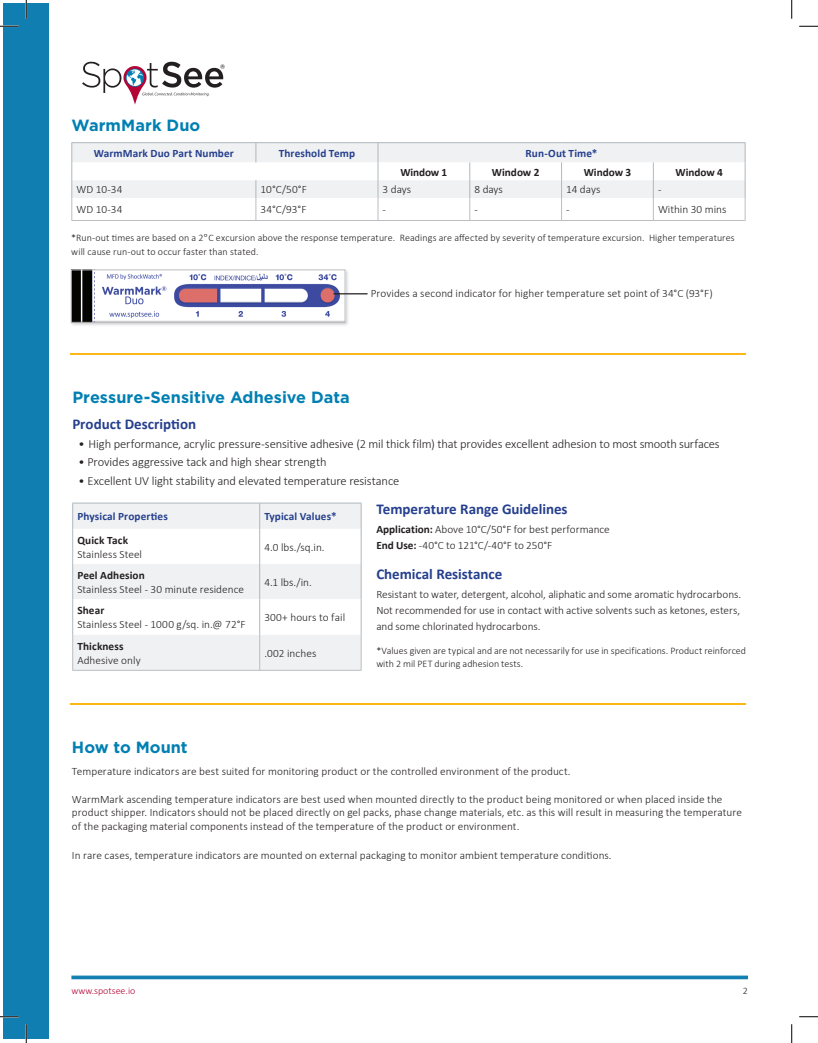
<style>
.page{position:relative;width:818px;height:1043px;background:#fff}
.page>*{position:absolute;margin:0;border:0;box-sizing:border-box;transform-origin:0 0}
.t1{font:700 16.25px "Gotham";color:#007fb2}
.t2{font:700 15px "Calibri";color:#253f8e}
.t3{font:300 12.5px "Calibri";letter-spacing:-.01em;color:#231f20}
.t4{font:300 11.25px/16.2px "Calibri";letter-spacing:.005em;color:#231f20}
.t5{font:700 11.25px "Calibri";letter-spacing:.01em;color:#253f8e}
.t6{font:700 11.25px "Calibri";letter-spacing:.005em;color:#231f20}
.t7{font:300 10px/13.8px "Calibri";letter-spacing:.005em;color:#231f20}
.t8{font:300 10px "Calibri";color:#b50536}
.s1{font-family:"Gotham"}
.s2{font-weight:700}
</style>
<div class="page">
<svg style="left:71px;top:975px;width:677px;height:4px;background:#3692bc"></svg>
<div style="left:4px;top:4px;width:45px;height:1035px;background:#117eb1"></div>
<svg style="left:82px;top:62px;width:143px;height:43px"></svg>
<hr style="left:71px;top:142px;width:185px;height:1px;background:#aeb8be">
<hr style="left:256px;top:142px;width:122px;height:1px;background:#aeb8be">
<hr style="left:378px;top:142px;width:91px;height:1px;background:#aeb8be">
<hr style="left:469px;top:142px;width:92px;height:1px;background:#aeb8be">
<hr style="left:561px;top:142px;width:92px;height:1px;background:#aeb8be">
<hr style="left:653px;top:142px;width:92px;height:1px;background:#aeb8be">
<svg style="left:71px;top:143px;width:674px;height:77px"></svg>
<hr style="left:71px;top:220px;width:185px;height:1px;background:#bcbdc0">
<hr style="left:256px;top:220px;width:122px;height:1px;background:#bcbdc0">
<hr style="left:378px;top:220px;width:91px;height:1px;background:#bcbdc0">
<hr style="left:469px;top:220px;width:92px;height:1px;background:#bcbdc0">
<hr style="left:561px;top:220px;width:92px;height:1px;background:#bcbdc0">
<hr style="left:653px;top:220px;width:92px;height:1px;background:#bcbdc0">
<div style="left:70px;top:269px;width:280px;height:58px;background:#bcbdc0;opacity:.75"></div>
<img style="left:73px;top:272px;width:270px;height:48px">
<div style="left:71px;top:270px;width:274px;height:52px;border:1px solid #bcbdc0"></div>
<hr style="left:333px;top:293px;width:34px;height:1px;background:#231f20">
<hr style="left:71px;top:353px;width:675px;height:2px;background:#fcb814">
<div style="left:73px;top:634px;width:288px;height:36px;background:#f0f1f2"></div>
<svg style="left:72px;top:503px;width:290px;height:131px"></svg>
<hr style="left:72px;top:529px;width:1px;height:35px;background:#aeb8be">
<hr style="left:259px;top:529px;width:1px;height:35px;background:#aeb8be">
<hr style="left:361px;top:529px;width:1px;height:35px;background:#aeb8be">
<hr style="left:72px;top:564px;width:1px;height:35px;background:#aeb8be">
<hr style="left:259px;top:564px;width:1px;height:35px;background:#aeb8be">
<hr style="left:361px;top:564px;width:1px;height:35px;background:#aeb8be">
<hr style="left:72px;top:634px;width:1px;height:36px;background:#bcbdc0">
<hr style="left:259px;top:634px;width:1px;height:36px;background:#bcbdc0">
<hr style="left:361px;top:634px;width:1px;height:36px;background:#bcbdc0">
<hr style="left:72px;top:670px;width:188px;height:1px;background:#bcbdc0">
<hr style="left:260px;top:670px;width:101px;height:1px;background:#bcbdc0">
<hr style="left:72px;top:599px;width:1px;height:35px;background:#aeb8be">
<hr style="left:259px;top:599px;width:1px;height:35px;background:#aeb8be">
<hr style="left:361px;top:599px;width:1px;height:35px;background:#aeb8be">
<hr style="left:71px;top:703px;width:675px;height:2px;background:#fcb814">
<svg style="left:0;top:25px;width:19px;height:2px"></svg>
<svg style="left:799px;top:25px;width:19px;height:2px"></svg>
<svg style="left:0;top:1015px;width:19px;height:2px"></svg>
<svg style="left:799px;top:1016px;width:19px;height:1px"></svg>
<svg style="left:25px;top:0;width:2px;height:19px"></svg>
<svg style="left:25px;top:1024px;width:2px;height:18px"></svg>
<svg style="left:791px;top:0;width:1px;height:19px"></svg>
<svg style="left:791px;top:1024px;width:1px;height:18px"></svg>
<h1 class="t1" style="left:71px;top:116px;width:130px">WarmMark Duo</h1>
<p class="t5" style="left:94px;top:146px;width:142px">WarmMark Duo Part Number</p>
<p class="t5" style="left:279px;top:146px;width:78px">Threshold Temp</p>
<p class="t5" style="left:525px;top:146px;width:73px">Run-Out Time*</p>
<p class="t6" style="left:400px;top:165px;width:48px">Window 1</p>
<p class="t6" style="left:492px;top:165px;width:49px">Window 2</p>
<p class="t6" style="left:583px;top:165px;width:49px">Window 3</p>
<p class="t6" style="left:675px;top:165px;width:49px">Window 4</p>
<p class="t4" style="left:76px;top:181px;width:48px">WD 10-34</p>
<p class="t4" style="left:260px;top:181px;width:48px">10°C/50°F</p>
<p class="t4" style="left:382px;top:181px;width:30px">3 days</p>
<p class="t4" style="left:474px;top:181px;width:30px">8 days</p>
<p class="t4" style="left:566px;top:181px;width:36px">14 days</p>
<p class="t4" style="left:658px;top:181px;width:5px">-</p>
<p class="t4" style="left:76px;top:201px;width:48px">WD 10-34</p>
<p class="t4" style="left:260px;top:201px;width:48px">34°C/93°F</p>
<p class="t4" style="left:382px;top:201px;width:5px">-</p>
<p class="t4" style="left:474px;top:201px;width:5px">-</p>
<p class="t4" style="left:566px;top:201px;width:5px">-</p>
<p class="t4" style="left:658px;top:201px;width:70px">Within 30 mins</p>
<p class="t7" style="left:71px;top:230px;width:665px">*Run-out times are based on a 2<span class="s1">°</span>C excursion above the response temperature. Readings are affected by severity of temperature excursion. Higher temperatures will cause run-out to occur faster than stated.</p>
<p class="t4" style="left:371px;top:285px;width:343px">Provides a second indicator for higher temperature set point of 34°C (93°F)</p>
<h1 class="t1" style="left:72px;top:387px;width:279px">Pressure-Sensitive Adhesive Data</h1>
<h2 class="t2" style="left:72px;top:414px;width:125px">Product Description</h2>
<p class="t3" style="left:79px;top:436px;width:642px">• High performance, acrylic pressure-sensitive adhesive (2 mil thick film) that provides excellent adhesion to most smooth surfaces</p>
<p class="t3" style="left:79px;top:454px;width:249px">• Provides aggressive tack and high shear strength</p>
<p class="t3" style="left:79px;top:473px;width:322px">• Excellent UV light stability and elevated temperature resistance</p>
<p class="t5" style="left:77px;top:509px;width:92px">Physical Properties</p>
<p class="t5" style="left:264px;top:509px;width:74px">Typical Values*</p>
<p class="t6" style="left:77px;top:533px;width:52px">Quick Tack</p>
<p class="t4" style="left:77px;top:545px;width:66px">Stainless Steel</p>
<h2 class="t2" style="left:376px;top:499px;width:193px">Temperature Range Guidelines</h2>
<p class="t4" style="left:376px;top:520px;width:235px"><span class="s2">Application:</span> Above 10°C/50°F for best performance<br><span class="s2">End Use:</span> -40°C to 121°C/-40°F to 250°F</p>
<h2 class="t2" style="left:376px;top:564px;width:127px">Chemical Resistance</h2>
<p class="t4" style="left:376px;top:585px;width:366px;text-align:justify">Resistant to water, detergent, alcohol, aliphatic and some aromatic hydrocarbons.<br>Not recommended for use in contact with active solvents such as ketones, esters, and some chlorinated hydrocarbons.</p>
<p class="t7" style="left:376px;top:644px;width:371px;line-height:12.5px">*Values given are typical and are not necessarily for use in specifications. Product reinforced with 2 mil PET during adhesion tests.</p>
<p class="t4" style="left:264px;top:538px;width:62px">4.0 lbs./sq.in.</p>
<p class="t6" style="left:77px;top:568px;width:69px">Peel Adhesion</p>
<p class="t4" style="left:77px;top:580px;width:168px">Stainless Steel - 30 minute residence</p>
<p class="t4" style="left:264px;top:573px;width:49px">4.1 lbs./in.</p>
<p class="t6" style="left:77px;top:603px;width:28px">Shear</p>
<p class="t4" style="left:77px;top:615px;width:170px">Stainless Steel - 1000 g/sq. in.@ 72°F</p>
<p class="t4" style="left:264px;top:609px;width:82px">300+ hours to fail</p>
<p class="t6" style="left:77px;top:639px;width:48px">Thickness</p>
<p class="t4" style="left:77px;top:651px;width:65px">Adhesive only</p>
<p class="t4" style="left:264px;top:644px;width:53px">.002 inches</p>
<h1 class="t1" style="left:72px;top:737px;width:117px">How to Mount</h1>
<p class="t4" style="left:72px;top:762px;width:500px">Temperature indicators are best suited for monitoring product or the controlled environment of the product.</p>
<p class="t4" style="left:72px;top:791px;width:671px;line-height:13.8px">WarmMark ascending temperature indicators are best used when mounted directly to the product being monitored or when placed inside the product shipper. Indicators should not be placed directly on gel packs, phase change materials, etc. as this will result in measuring the temperature of the packaging material components instead of the temperature of the product or environment.</p>
<p class="t4" style="left:72px;top:846px;width:541px">In rare cases, temperature indicators are mounted on external packaging to monitor ambient temperature conditions.</p>
<p class="t8" style="left:71px;top:984px;width:65px">www.spotsee.io</p>
<p class="t7" style="left:742px;top:982px;width:7px">2</p>
</div>
